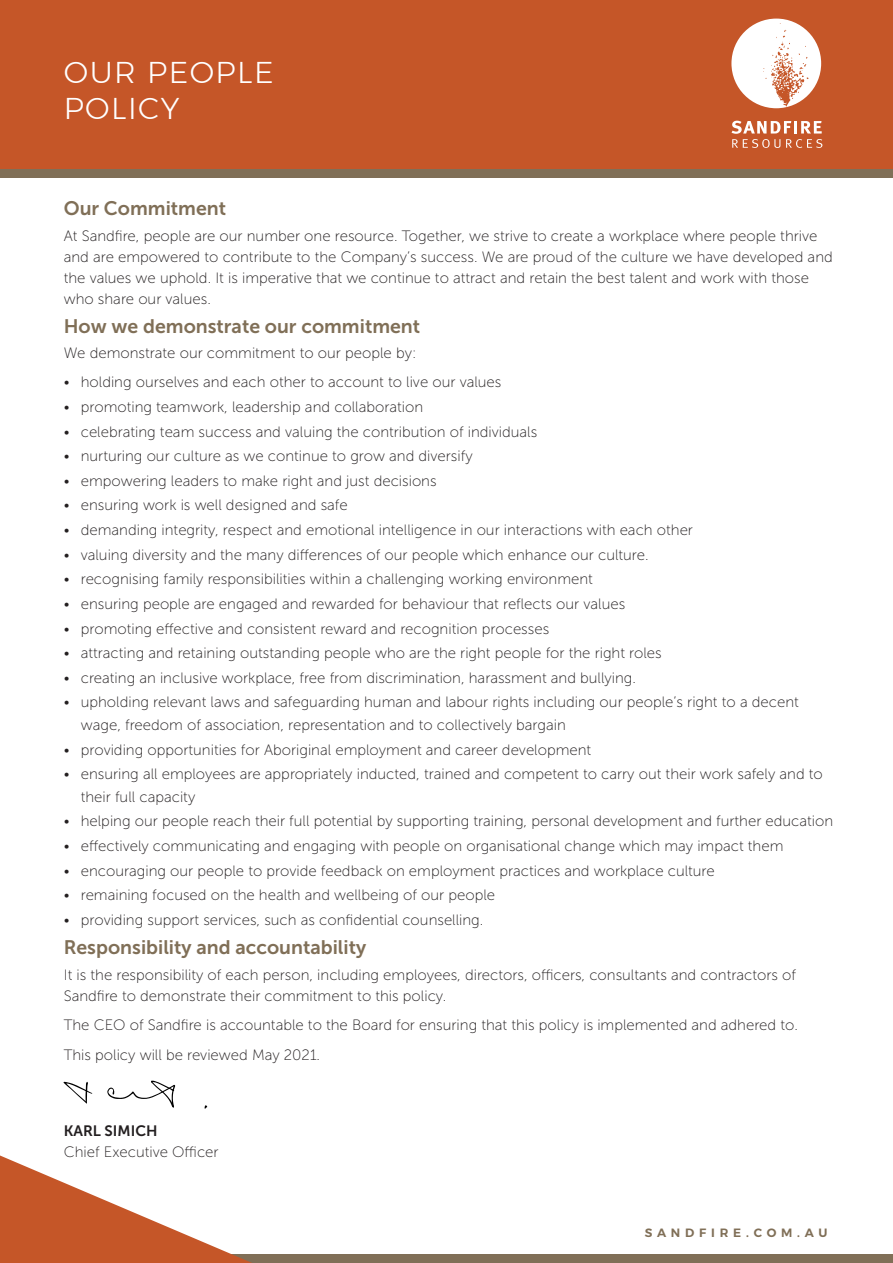
<style>
.page{position:relative;width:893px;height:1263px;background:#fff}
.page>*{position:absolute;margin:0;border:0;box-sizing:border-box;transform-origin:0 0}
.Main_Title_header_wh{font:300 30px "Montserrat";letter-spacing:.05em;color:#fff}
.Header_One{font:19.5px "Museo Sans 700";color:#806f57}
.Body_text{font:15px/21px "Museo Sans 100";color:#231f20}
.Body_text-2{font:15px "Museo Sans 700";color:#231f20}
.t1{font:600 12px "Montserrat";letter-spacing:.4em;color:#806f57}
</style>
<div class="page">
<div style="left:0;top:0;width:893px;height:169px;background:#c55628"></div>
<div style="left:0;top:1254px;width:893px;height:9px;background:#806f57"></div>
<div style="left:0;top:169px;width:893px;height:9px;background:#806f57"></div>
<svg style="left:0;top:1155px;width:252px;height:108px"></svg>
<svg style="left:64px;top:1082px;width:28px;height:21px"></svg>
<svg style="left:107px;top:1080px;width:68px;height:27px"></svg>
<svg style="left:731px;top:19px;width:90px;height:89px"></svg>
<svg style="left:731px;top:121px;width:91px;height:27px"></svg>
<p class="Main_Title_header_wh" style="left:64px;top:50px;width:211px">OUR PEOPLE</p>
<p class="Main_Title_header_wh" style="left:64px;top:86px;width:117px">POLICY</p>
<p class="Header_One" style="left:64px;top:198px;width:164px">Our Commitment</p>
<p class="Body_text" style="left:64px;top:225px;width:770px">At Sandfire, people are our number one resource. Together, we strive to create a workplace where people thrive and are empowered to contribute to the Company’s success. We are proud of the culture we have developed and the values we uphold. It is imperative that we continue to attract and retain the best talent and work with those who share our values.</p>
<p class="Header_One" style="left:64px;top:316px;width:358px">How we demonstrate our commitment</p>
<p class="Body_text" style="left:64px;top:343px;width:354px">We demonstrate our commitment to our people by:</p>
<p class="Body_text" style="left:64px;top:372px;width:439px">• holding ourselves and each other to account to live our values</p>
<p class="Body_text" style="left:64px;top:396px;width:361px">• promoting teamwork, leadership and collaboration</p>
<p class="Body_text" style="left:64px;top:421px;width:475px">• celebrating team success and valuing the contribution of individuals</p>
<p class="Body_text" style="left:64px;top:446px;width:410px">• nurturing our culture as we continue to grow and diversify</p>
<p class="Body_text" style="left:64px;top:470px;width:374px">• empowering leaders to make right and just decisions</p>
<p class="Body_text" style="left:64px;top:495px;width:285px">• ensuring work is well designed and safe</p>
<p class="Body_text" style="left:64px;top:520px;width:631px">• demanding integrity, respect and emotional intelligence in our interactions with each other</p>
<p class="Body_text" style="left:64px;top:544px;width:586px">• valuing diversity and the many differences of our people which enhance our culture.</p>
<p class="Body_text" style="left:64px;top:569px;width:531px">• recognising family responsibilities within a challenging working environment</p>
<p class="Body_text" style="left:64px;top:593px;width:563px">• ensuring people are engaged and rewarded for behaviour that reflects our values</p>
<p class="Body_text" style="left:64px;top:618px;width:487px">• promoting effective and consistent reward and recognition processes</p>
<p class="Body_text" style="left:64px;top:643px;width:599px">• attracting and retaining outstanding people who are the right people for the right roles</p>
<p class="Body_text" style="left:64px;top:667px;width:574px">• creating an inclusive workplace, free from discrimination, harassment and bullying.</p>
<p class="Body_text" style="left:81px;top:691px;width:720px;line-height:22.5px;text-indent:-17px">• upholding relevant laws and safeguarding human and labour rights including our people’s right to a decent wage, freedom of association, representation and to collectively bargain</p>
<p class="Body_text" style="left:64px;top:739px;width:529px">• providing opportunities for Aboriginal employment and career development</p>
<p class="Body_text" style="left:81px;top:763px;width:744px;line-height:22.5px;text-indent:-17px">• ensuring all employees are appropriately inducted, trained and competent to carry out their work safely and to their full capacity</p>
<p class="Body_text" style="left:64px;top:811px;width:771px">• helping our people reach their full potential by supporting training, personal development and further education</p>
<p class="Body_text" style="left:64px;top:835px;width:721px">• effectively communicating and engaging with people on organisational change which may impact them</p>
<p class="Body_text" style="left:64px;top:860px;width:652px">• encouraging our people to provide feedback on employment practices and workplace culture</p>
<p class="Body_text" style="left:64px;top:885px;width:433px">• remaining focused on the health and wellbeing of our people</p>
<p class="Body_text" style="left:64px;top:909px;width:421px">• providing support services, such as confidential counselling.</p>
<p class="Header_One" style="left:64px;top:937px;width:304px">Responsibility and accountability</p>
<p class="Body_text" style="left:64px;top:964px;width:734px">It is the responsibility of each person, including employees, directors, officers, consultants and contractors of<br>Sandfire to demonstrate their commitment to this policy.</p>
<p class="Body_text" style="left:64px;top:1015px;width:736px">The CEO of Sandfire is accountable to the Board for ensuring that this policy is implemented and adhered to.</p>
<p class="Body_text" style="left:64px;top:1044px;width:258px">This policy will be reviewed May 2021.</p>
<p class="Body_text-2" style="left:64px;top:1122px;width:95px">KARL SIMICH</p>
<p class="Body_text" style="left:64px;top:1141px;width:156px">Chief Executive Officer</p>
<p class="t1" style="left:645px;top:1224px;width:184px">SANDFIRE.COM.AU</p>
</div>
